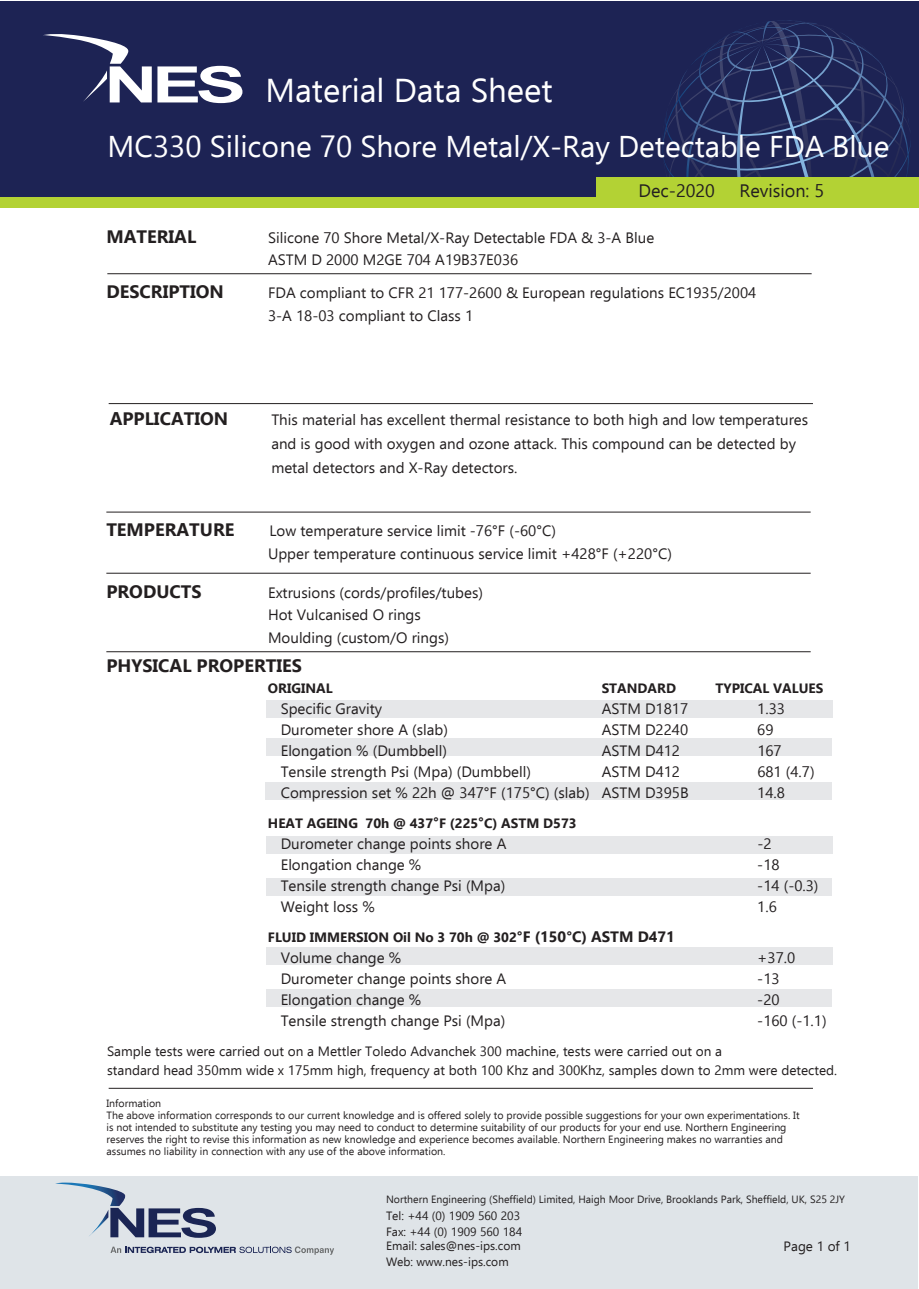
<style>
.page{position:relative;width:919px;height:1289px;background:#fff}
.page>*{position:absolute;margin:0;border:0;box-sizing:border-box;transform-origin:0 0}
.t1{font:33px "Ebrima";color:#fff}
.t2{font:30px "Ebrima";color:#fff}
.t3{font:700 18px "Ebrima";color:#231f20}
.t4{font:18px "Ebrima";color:#231f20}
.t5{font:15px/22.5px "Ebrima";color:#231f20}
.t6{font:13.5px/19.5px "Ebrima";color:#231f20}
.t7{font:700 13.5px "Ebrima";color:#231f20}
.t8{font:12px/16.5px "Ebrima";color:#231f20}
.t9{font:10.5px/12px "Ebrima";color:#231f20}
.s1{font-size:15px}
</style>
<div class="page">
<div style="left:266px;top:699px;width:566px;height:18px;background:#e6e7e9"></div>
<div style="left:266px;top:738px;width:566px;height:18px;background:#e6e7e9"></div>
<div style="left:265px;top:782px;width:567px;height:17px;background:#e6e7e9"></div>
<div style="left:266px;top:877px;width:566px;height:18px;background:#e6e7e9"></div>
<div style="left:266px;top:836px;width:566px;height:17px;background:#e6e7e9"></div>
<div style="left:266px;top:989px;width:565px;height:18px;background:#e6e7e9"></div>
<hr style="left:109px;top:1087px;width:703px;height:1px;background:#231f20">
<hr style="left:107px;top:273px;width:704px;height:1px;background:#231f20">
<hr style="left:109px;top:403px;width:703px;height:1px;background:#231f20">
<hr style="left:106px;top:573px;width:704px;height:1px;background:#231f20">
<hr style="left:106px;top:651px;width:704px;height:1px;background:#231f20">
<hr style="left:106px;top:511px;width:704px;height:1px;background:#231f20">
<div style="left:266px;top:947px;width:566px;height:18px;background:#e6e7e9"></div>
<div style="left:0;top:1px;width:918px;height:200px;background:#1d2354"></div>
<svg style="left:662px;top:20px;width:249px;height:157px"></svg>
<svg style="left:43px;top:34px;width:199px;height:69px"></svg>
<div style="left:0;top:197px;width:918px;height:10px;background:#b3d234"></div>
<div style="left:596px;top:177px;width:322px;height:25px;background:#b3d234"></div>
<div style="left:0;top:1176px;width:917px;height:112px;background:#dfe4e8"></div>
<svg style="left:55px;top:1182px;width:161px;height:55px"></svg>
<svg style="left:110px;top:1246px;width:224px;height:8px"></svg>
<h1 class="t1" style="left:265px;top:66px;width:289px">Material Data Sheet</h1>
<h2 class="t2" style="left:108px;top:124px;width:783px">MC330 Silicone 70 Shore Metal/X-Ray Detectable FDA Blue</h2>
<p class="t4" style="left:638px;top:177px;width:78px">Dec-2020</p>
<p class="t4" style="left:739px;top:177px;width:86px">Revision: 5</p>
<p class="t3" style="left:106px;top:222px;width:91px">MATERIAL</p>
<p class="t5" style="left:268px;top:226px;width:388px">Silicone 70 Shore Metal/X-Ray Detectable FDA &amp; 3-A Blue<br>ASTM D 2000 M2GE 704 A19B37E036</p>
<p class="t3" style="left:106px;top:278px;width:119px">DESCRIPTION</p>
<p class="t5" style="left:268px;top:281px;width:490px">FDA compliant to CFR 21 177-2600 &amp; European regulations EC1935/2004<br>3-A 18-03 compliant to Class 1</p>
<p class="t3" style="left:110px;top:404px;width:120px">APPLICATION</p>
<p class="t5" style="left:271px;top:407px;width:538px;line-height:24px">This material has excellent thermal resistance to both high and low temperatures and is good with oxygen and ozone attack. This compound can be detected by metal detectors and X-Ray detectors.</p>
<p class="t3" style="left:106px;top:515px;width:130px">TEMPERATURE</p>
<p class="t5" style="left:268px;top:519px;width:405px">Low temperature service limit -76°F (-60°C)<br>Upper temperature continuous service limit +428°F (+220°C)</p>
<p class="t3" style="left:106px;top:577px;width:97px">PRODUCTS</p>
<p class="t5" style="left:268px;top:580px;width:216px">Extrusions (cords/profiles/tubes)<br>Hot Vulcanised O rings<br>Moulding (custom/O rings)</p>
<p class="t3" style="left:106px;top:651px;width:197px">PHYSICAL PROPERTIES</p>
<p class="t7" style="left:268px;top:677px;width:66px">ORIGINAL</p>
<p class="t7" style="left:601px;top:677px;width:76px">STANDARD</p>
<p class="t7" style="left:715px;top:677px;width:109px">TYPICAL VALUES</p>
<p class="t5" style="left:281px;top:697px;width:103px">Specific Gravity</p>
<p class="t5" style="left:601px;top:697px;width:88px">ASTM D1817</p>
<p class="t5" style="left:757px;top:697px;width:29px">1.33</p>
<p class="t5" style="left:281px;top:718px;width:169px">Durometer shore A (slab)</p>
<p class="t5" style="left:601px;top:718px;width:88px">ASTM D2240</p>
<p class="t5" style="left:757px;top:718px;width:18px">69</p>
<p class="t5" style="left:281px;top:739px;width:168px">Elongation % (Dumbbell)</p>
<p class="t5" style="left:601px;top:739px;width:80px">ASTM D412</p>
<p class="t5" style="left:757px;top:739px;width:26px">167</p>
<p class="t5" style="left:281px;top:760px;width:252px">Tensile strength Psi (Mpa) (Dumbbell)</p>
<p class="t5" style="left:601px;top:760px;width:80px">ASTM D412</p>
<p class="t5" style="left:757px;top:760px;width:59px">681 (4.7)</p>
<p class="t5" style="left:281px;top:781px;width:409px">Compression set % 22h @ 347°F (175°C) (slab) ASTM D395B</p>
<p class="t5" style="left:757px;top:781px;width:29px">14.8</p>
<p class="t7" style="left:268px;top:812px;width:310px">HEAT AGEING 70h @ 437<span class="s1">°</span>F (225<span class="s1">°</span>C) ASTM D573</p>
<p class="t5" style="left:281px;top:832px;width:227px">Durometer change points shore A</p>
<p class="t5" style="left:757px;top:832px;width:16px">-2</p>
<p class="t5" style="left:281px;top:853px;width:142px">Elongation change %</p>
<p class="t5" style="left:757px;top:853px;width:24px">-18</p>
<p class="t5" style="left:281px;top:874px;width:226px">Tensile strength change Psi (Mpa)</p>
<p class="t5" style="left:757px;top:874px;width:63px">-14 (-0.3)</p>
<p class="t5" style="left:281px;top:895px;width:96px">Weight loss %</p>
<p class="t5" style="left:757px;top:895px;width:21px">1.6</p>
<p class="t7" style="left:268px;top:926px;width:408px">FLUID IMMERSION Oil No 3 70h @ 302<span class="s1">°F (150°C) ASTM D471</span></p>
<p class="t5" style="left:281px;top:946px;width:122px">Volume change %</p>
<p class="t5" style="left:757px;top:946px;width:40px">+37.0</p>
<p class="t5" style="left:281px;top:967px;width:227px">Durometer change points shore A</p>
<p class="t5" style="left:757px;top:967px;width:24px">-13</p>
<p class="t5" style="left:281px;top:988px;width:142px">Elongation change %</p>
<p class="t5" style="left:757px;top:988px;width:24px">-20</p>
<p class="t5" style="left:280px;top:1009px;width:226px">Tensile strength change Psi (Mpa)</p>
<p class="t5" style="left:757px;top:1009px;width:71px">-160 (-1.1)</p>
<p class="t6" style="left:107px;top:1040px;width:731px">Sample tests were carried out on a Mettler Toledo Advanchek 300 machine, tests were carried out on a<br>standard head 350mm wide x 175mm high, frequency at both 100 Khz and 300Khz, samples down to 2mm were detected.</p>
<p class="t9" style="left:106px;top:1097px;width:694px">Information<br>The above information corresponds to our current knowledge and is offered solely to provide possible suggestions for your own experimentations. It is not intended to substitute any testing you may need to conduct to determine suitability of our products for your end use. Northern Engineering reserves the right to revise this information as new knowledge and experience becomes available. Northern Engineering makes no warranties and assumes no liability in connection with any use of the above information.</p>
<p class="t9" style="left:386px;top:1193px;width:460px">Northern Engineering (Sheffield) Limited, Haigh Moor Drive, Brooklands Park, Sheffield, UK, S25 2JY</p>
<p class="t8" style="left:386px;top:1206px;width:138px">Tel: +44 (0) 1909 560 203<br>Fax: +44 (0) 1909 560 184</p>
<p class="t8" style="left:386px;top:1236px;width:136px">Email: sales@nes-ips.com<br>Web: www.nes-ips.com</p>
<p class="t6" style="left:783px;top:1235px;width:69px">Page 1 of 1</p>
</div>
